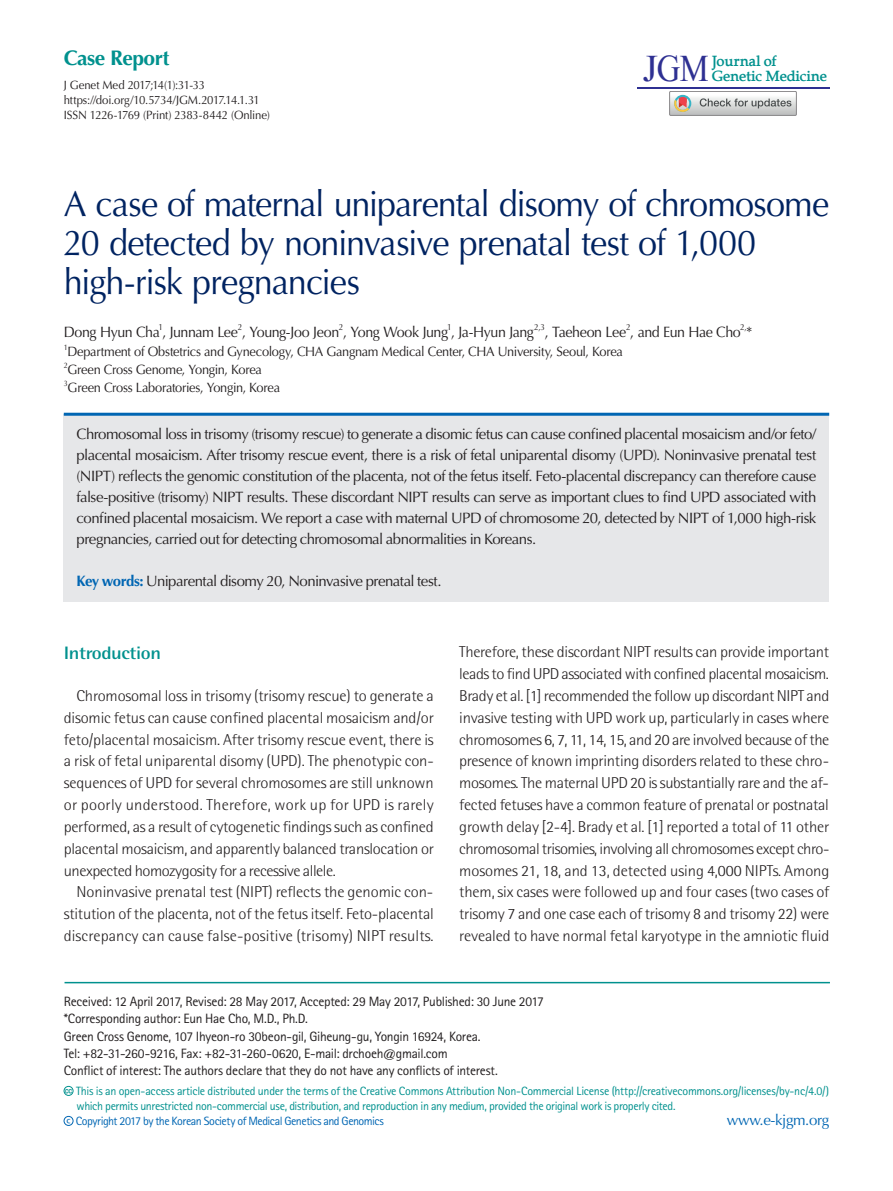
<style>
.page{position:relative;width:893px;height:1191px;background:#fff}
.page>*{position:absolute;margin:0;border:0;box-sizing:border-box;transform-origin:0 0}
.t1{font:38.4px "Mongolian Baiti";color:#2e3092}
.t2{font:36px/39px "Optima LT Std";letter-spacing:-.025em;color:#002361;scale:.95 1}
.t3{font:700 21px "Optima LT Std";letter-spacing:-.025em;color:#00918e}
.t4{font:700 18px "Rotis Semi Sans Std";letter-spacing:-.02em;color:#00918e;scale:1.1 1}
.t5{font:300 15.75px/21.9px "Rotis Semi Sans Std";letter-spacing:-.01em;color:#231f20;text-align:justify;scale:1.05 1}
.t6{font:300 15.75px "Rotis Semi Sans Std";letter-spacing:.015em;color:#231f20;scale:1.05 1}
.t7{font:300 15.75px "Rotis Semi Sans Std";letter-spacing:-.03em;color:#231f20;scale:1.05 1}
.t8{font:15px/21px "Optima LT Std";letter-spacing:-.03em;color:#231f20;text-align:justify}
.t9{font:15px "Optima LT Std";letter-spacing:-.03em;color:#231f20;scale:.95 1}
.t10{font:700 15px "Portland LDO";color:#00918e}
.t11{font:15px "Optima LT Std";letter-spacing:-.025em;color:#0166b3}
.t12{font:13.5px/17.2px "Rotis Sans Serif Std";letter-spacing:-.02em;color:#231f20}
.t13{font:13.5px "Optima LT Std";letter-spacing:-.02em;color:#231f20;scale:.95 1}
.t14{font:12px "Rotis Sans Serif Std";letter-spacing:-.025em;color:#00918e}
.t15{font:12px/15px "Optima LT Std";letter-spacing:-.015em;color:#231f20;scale:.95 1}
.t16{font:12px "Rotis Sans Serif Std";letter-spacing:-.04em;color:#0166b3}
.t17{font:8.7px "Optima LT Std";color:#231f20;scale:.95 1}
.t18{font:7.8px "Optima LT Std";color:#231f20;scale:.95 1}
.s1{font-weight:700;color:#0166b3}
</style>
<div class="page">
<hr style="left:637px;top:87px;width:192px;height:1px;background:#2e3092">
<hr style="left:65px;top:982px;width:765px;height:1px;background:#00918e">
<div style="left:64px;top:1086px;width:9px;height:9px;border:1px solid #00918e;border-radius:50%"></div>
<div style="left:64px;top:1116px;width:9px;height:9px;border:1px solid #0166b3;border-radius:50%"></div>
<div style="left:64px;top:414px;width:765px;height:187px;background:#e6e7e9"></div>
<hr style="left:64px;top:413px;width:765px;height:3px;background:#0166b3">
<div style="left:669px;top:91px;width:128px;height:25px;border:1px solid #888688"></div>
<svg style="left:670px;top:91px;width:126px;height:24px"></svg>
<p class="t3" style="left:64px;top:46px;width:107px">Case Report</p>
<p class="t15" style="left:64px;top:77px;width:218px">J Genet Med 2017;14(1):31-33 https://doi.org/10.5734/JGM.2017.14.1.31<br>ISSN 1226-1769 (Print) 2383-8442 (Online)</p>
<p class="t1" style="left:643px;top:48px;width:68px">JGM</p>
<p class="t10" style="left:712px;top:52px;width:67px">Journal of</p>
<p class="t10" style="left:712px;top:67px;width:117px">Genetic Medicine</p>
<p class="t2" style="left:64px;top:185px;width:807px">A case of maternal uniparental disomy of chromosome<br>20 detected by noninvasive prenatal test of 1,000 high-risk pregnancies</p>
<p class="t9" style="left:64px;top:323px;width:497px">Dong Hyun Cha , Junnam Lee , Young-Joo Jeon , Yong Wook Jung , Ja-Hyun Jang</p>
<p class="t17" style="left:158px;top:321px;width:6px">1</p>
<p class="t17" style="left:238px;top:321px;width:6px">2</p>
<p class="t17" style="left:339px;top:321px;width:6px">2</p>
<p class="t17" style="left:447px;top:321px;width:6px">1</p>
<p class="t17" style="left:534px;top:321px;width:13px">2,3</p>
<p class="t9" style="left:545px;top:323px;width:220px">, Taeheon Lee , and Eun Hae Cho *</p>
<p class="t17" style="left:626px;top:321px;width:6px">2</p>
<p class="t17" style="left:740px;top:321px;width:8px">2,</p>
<p class="t18" style="left:64px;top:343px;width:6px">1</p>
<p class="t13" style="left:67px;top:344px;width:586px">Department of Obstetrics and Gynecology, CHA Gangnam Medical Center, CHA University, Seoul, Korea</p>
<p class="t18" style="left:64px;top:361px;width:6px">2</p>
<p class="t13" style="left:68px;top:362px;width:206px">Green Cross Genome, Yongin, Korea</p>
<p class="t18" style="left:64px;top:379px;width:6px">3</p>
<p class="t13" style="left:68px;top:380px;width:225px">Green Cross Laboratories, Yongin, Korea</p>
<p class="t8" style="left:77px;top:423px;width:741px">Chromosomal loss in trisomy (trisomy rescue) to generate a disomic fetus can cause confined placental mosaicism and/or feto/ placental mosaicism. After trisomy rescue event, there is a risk of fetal uniparental disomy (UPD). Noninvasive prenatal test (NIPT) reflects the genomic constitution of the placenta, not of the fetus itself. Feto-placental discrepancy can therefore cause false-positive (trisomy) NIPT results. These discordant NIPT results can serve as important clues to find UPD associated with confined placental mosaicism. We report a case with maternal UPD of chromosome 20, detected by NIPT of 1,000 high-risk pregnancies, carried out for detecting chromosomal abnormalities in Koreans.</p>
<p class="t8" style="left:77px;top:570px;width:367px"><span class="s1">Key words:</span> Uniparental disomy 20, Noninvasive prenatal test.</p>
<p class="t4" style="left:64px;top:642px;width:90px">Introduction</p>
<p class="t5" style="left:77px;top:684px;width:342px">Chromosomal loss in trisomy (trisomy rescue) to generate a</p>
<p class="t5" style="left:64px;top:706px;width:354px">disomic fetus can cause confined placental mosaicism and/or</p>
<p class="t5" style="left:64px;top:728px;width:354px">feto/placental mosaicism. After trisomy rescue event, there is</p>
<p class="t5" style="left:64px;top:750px;width:354px">a risk of fetal uniparental disomy (UPD). The phenotypic con-</p>
<p class="t5" style="left:64px;top:772px;width:354px">sequences of UPD for several chromosomes are still unknown</p>
<p class="t6" style="left:64px;top:795px;width:354px">or poorly understood. Therefore, work up for UPD is rarely</p>
<p class="t5" style="left:64px;top:815px;width:354px">performed, as a result of cytogenetic findings such as confined</p>
<p class="t5" style="left:64px;top:837px;width:354px">placental mosaicism, and apparently balanced translocation or</p>
<p class="t7" style="left:64px;top:861px;width:261px">unexpected homozygosity for a recessive allele.</p>
<p class="t5" style="left:77px;top:881px;width:341px">Noninvasive prenatal test (NIPT) reflects the genomic con-</p>
<p class="t5" style="left:64px;top:903px;width:354px">stitution of the placenta, not of the fetus itself. Feto-placental</p>
<p class="t5" style="left:64px;top:924px;width:354px">discrepancy can cause false-positive (trisomy) NIPT results.</p>
<p class="t5" style="left:459px;top:641px;width:354px">Therefore, these discordant NIPT results can provide important leads to find UPD associated with confined placental mosaicism.<br>Brady et al. [1] recommended the follow up discordant NIPT and invasive testing with UPD work up, particularly in cases where chromosomes 6, 7, 11, 14, 15, and 20 are involved because of the presence of known imprinting disorders related to these chro&shy;mosomes. The maternal UPD 20 is substantially rare and the af&shy;fected fetuses have a common feature of prenatal or postnatal growth delay [2-4]. Brady et al. [1] reported a total of 11 other chromosomal trisomies, involving all chromosomes except chro&shy;mosomes 21, 18, and 13, detected using 4,000 NIPTs. Among them, six cases were followed up and four cases (two cases of trisomy 7 and one case each of trisomy 8 and trisomy 22) were revealed to have normal fetal karyotype in the amniotic fluid</p>
<p class="t12" style="left:64px;top:992px;width:482px">Received: 12 April 2017, Revised: 28 May 2017, Accepted: 29 May 2017, Published: 30 June 2017 *Corresponding author: Eun Hae Cho, M.D., Ph.D.<br>Green Cross Genome, 107 Ihyeon-ro 30beon-gil, Giheung-gu, Yongin 16924, Korea.<br>Tel: +82-31-260-9216, Fax: +82-31-260-0620, E-mail: drchoeh@gmail.com<br>Conflict of interest: The authors declare that they do not have any conflicts of interest.</p>
<p class="t14" style="left:65px;top:1084px;width:766px"><sup>㏄</sup> This is an open-access article distributed under the terms of the Creative Commons Attribution Non-Commercial License (http://creativecommons.org/licenses/by-nc/4.0/)</p>
<p class="t14" style="left:77px;top:1099px;width:600px">which permits unrestricted non-commercial use, distribution, and reproduction in any medium, provided the original work is properly cited.</p>
<p class="t16" style="left:67px;top:1114px;width:319px"><sup>c</sup> Copyright 2017 by the Korean Society of Medical Genetics and Genomics</p>
<p class="t11" style="left:727px;top:1110px;width:104px">www.e-kjgm.org</p>
</div>
